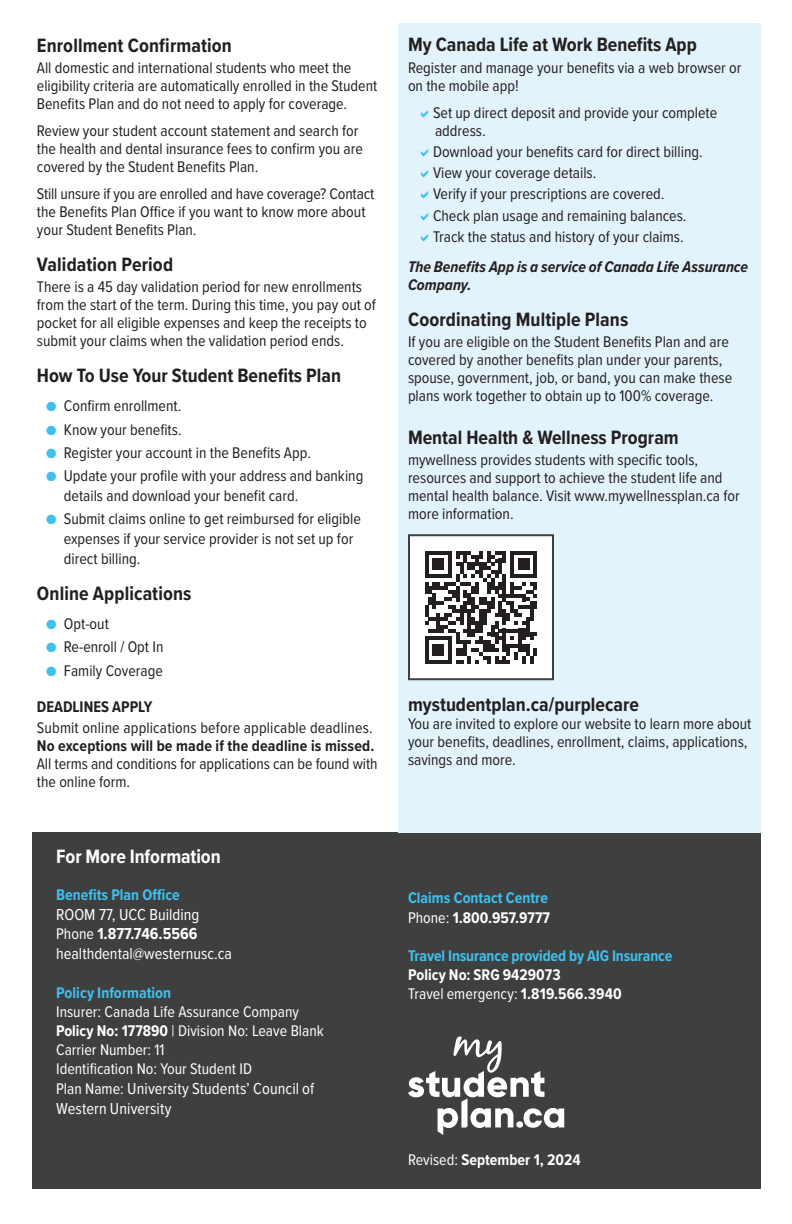
<style>
.page{position:relative;width:792px;height:1224px;background:#fff}
.page>*{position:absolute;margin:0;border:0;box-sizing:border-box;transform-origin:0 0}
.Body{font:700 20px "Proxima Nova Cond";color:#231f20}
.Subhead{font:700 20px "Proxima Nova Cond";letter-spacing:.005em;color:#231f20}
.t1{font:700 20px "Proxima Nova Cond";letter-spacing:-.005em;color:#fff}
.t2{font:16.4px/19.8px "Proxima Nova Cond";color:#fff}
.Body-2{font:16px/18px "Proxima Nova Cond";color:#231f20}
.t3{font:16px/19.2px "Proxima Nova Cond";color:#fff}
.Body-3{font:700 16px/19.2px "Proxima Nova Cond";color:#fff}
.Body-4{font:700 16px "Proxima Nova Cond";letter-spacing:-.01em;color:#3fc0ef}
.Body-5{font:italic 700 16px/18px "Proxima Nova Cond";color:#231f20}
.Body-6{font:700 16px "Proxima Nova Cond";color:#231f20}
.s1{color:#3fc0ef}
.s2{font-weight:700}
.s3{font-size:16px}
.s4{font-weight:700;color:#3fc0ef}
.s5{font-weight:400}
</style>
<div class="page">
<div style="left:32px;top:832px;width:728px;height:357px;background:#3e3f3f"></div>
<div style="left:398px;top:23px;width:362px;height:809px;background:#e3f3fb"></div>
<div style="left:409px;top:535px;width:144px;height:144px;background:#fff"></div>
<svg style="left:425px;top:551px;width:112px;height:113px"></svg>
<div style="left:408px;top:534px;width:146px;height:146px;border:2px solid #3e3f3f"></div>
<svg style="left:408px;top:1036px;width:156px;height:99px"></svg>
<p class="Subhead" style="left:37px;top:30px;width:196px">Enrollment Confirmation</p>
<p class="Body-2" style="left:37px;top:58px;width:342px">All domestic and international students who meet the eligibility criteria are automatically enrolled in the Student<br>Benefits Plan and do not need to apply for coverage.</p>
<p class="Body-2" style="left:37px;top:121px;width:328px">Review your student account statement and search for the health and dental insurance fees to confirm you are covered by the Student Benefits Plan.</p>
<p class="Body-2" style="left:37px;top:184px;width:339px">Still unsure if you are enrolled and have coverage? Contact the Benefits Plan Office if you want to know more about your Student Benefits Plan.</p>
<p class="Subhead" style="left:37px;top:250px;width:138px">Validation Period</p>
<p class="Body-2" style="left:37px;top:277px;width:341px">There is a 45 day validation period for new enrollments from the start of the term. During this time, you pay out of pocket for all eligible expenses and keep the receipts to submit your claims when the validation period ends.</p>
<p class="Body" style="left:37px;top:361px;width:306px">How To Use Your Student Benefits Plan</p>
<p class="Body-2" style="left:46px;top:396px;width:137px"><span class="s1">●</span> Confirm enrollment.</p>
<p class="Body-2" style="left:46px;top:420px;width:137px"><span class="s1">●</span> Know your benefits.</p>
<p class="Body-2" style="left:46px;top:443px;width:267px"><span class="s1">●</span> Register your account in the Benefits App.</p>
<p class="Body-2" style="left:64px;top:465px;width:301px;line-height:20px;text-indent:-18px"><span class="s1">●</span> Update your profile with your address and banking details and download your benefit card.</p>
<p class="Body-2" style="left:64px;top:508px;width:298px;line-height:20px;text-indent:-18px"><span class="s1">●</span> Submit claims online to get reimbursed for eligible expenses if your service provider is not set up for direct billing.</p>
<p class="Subhead" style="left:37px;top:579px;width:156px">Online Applications</p>
<p class="Body-2" style="left:46px;top:614px;width:65px"><span class="s1">●</span> Opt-out</p>
<p class="Body-2" style="left:46px;top:637px;width:119px"><span class="s1">●</span> Re-enroll / Opt In</p>
<p class="Body-2" style="left:46px;top:661px;width:119px"><span class="s1">●</span> Family Coverage</p>
<p class="Body-6" style="left:37px;top:695px;width:117px">DEADLINES APPLY</p>
<p class="Body-2" style="left:37px;top:718px;width:342px">Submit online applications before applicable deadlines.<br><span class="s2">No exceptions will be made if the deadline is missed.<br></span>All terms and conditions for applications can be found with the online form.</p>
<p class="t1" style="left:56px;top:841px;width:166px">For More Information</p>
<p class="Body-4" style="left:56px;top:883px;width:125px">Benefits Plan Office</p>
<p class="t2" style="left:56px;top:903px;width:177px">ROOM 77, UCC Building<br><span class="s3">Phone</span> <span class="s2">1.877.746.5566 </span>healthdental@westernusc.ca</p>
<p class="t3" style="left:56px;top:982px;width:269px"><span class="s4">Policy Information<br></span>Insurer: Canada Life Assurance Company<br><span class="s2">Policy No: 177890</span> | Division No: Leave Blank<br>Carrier Number: 11<br>Identification No: Your Student ID</p>
<p class="t2" style="left:56px;top:1078px;width:260px"><span class="s3">Plan Name:</span> University Students’ Council of<br>Western University</p>
<p class="Body" style="left:408px;top:30px;width:290px">My Canada Life at Work Benefits App</p>
<p class="Body-2" style="left:408px;top:58px;width:335px">Register and manage your benefits via a web browser or on the mobile app!</p>
<p class="Body-2" style="left:433px;top:103px;width:286px">Set up direct deposit and provide your complete address.</p>
<p class="Body-2" style="left:433px;top:142px;width:271px">Download your benefits card for direct billing.</p>
<p class="Body-2" style="left:433px;top:163px;width:165px">View your coverage details.</p>
<p class="Body-2" style="left:433px;top:184px;width:233px">Verify if your prescriptions are covered.</p>
<p class="Body-2" style="left:433px;top:206px;width:255px">Check plan usage and remaining balances.</p>
<p class="Body-2" style="left:433px;top:227px;width:252px">Track the status and history of your claims.</p>
<p class="Body-5" style="left:408px;top:257px;width:342px">The Benefits App is a service of Canada Life Assurance<br>Company.</p>
<p class="Body" style="left:408px;top:305px;width:222px">Coordinating Multiple Plans</p>
<p class="Body-2" style="left:408px;top:332px;width:326px">If you are eligible on the Student Benefits Plan and are covered by another benefits plan under your parents, spouse, government, job, or band, you can make these plans work together to obtain up to 100% coverage.</p>
<p class="Body" style="left:408px;top:422px;width:272px">Mental Health &amp; Wellness Program</p>
<p class="Body-2" style="left:408px;top:450px;width:333px">mywellness provides students with specific tools, resources and support to achieve the student life and mental health balance. Visit www.mywellnessplan.ca for more information.</p>
<p class="Body" style="left:408px;top:689px;width:232px">mystudentplan.ca/purplecare</p>
<p class="Body-2" style="left:408px;top:714px;width:345px">You are invited to explore our website to learn more about your benefits, deadlines, enrollment, claims, applications, savings and more.</p>
<p class="Body-4" style="left:408px;top:886px;width:142px">Claims Contact Centre</p>
<p class="Body-3" style="left:408px;top:907px;width:143px"><span class="s5">Phone:</span> 1.800.957.9777</p>
<p class="Body-4" style="left:408px;top:944px;width:266px">Travel Insurance provided by AIG Insurance</p>
<p class="Body-3" style="left:408px;top:965px;width:215px">Policy No: SRG 9429073<br><span class="s5">Travel emergency:</span> 1.819.566.3940</p>
<p class="Body-3" style="left:408px;top:1149px;width:174px"><span class="s5">Revised:</span> September 1, 2024</p>
</div>
